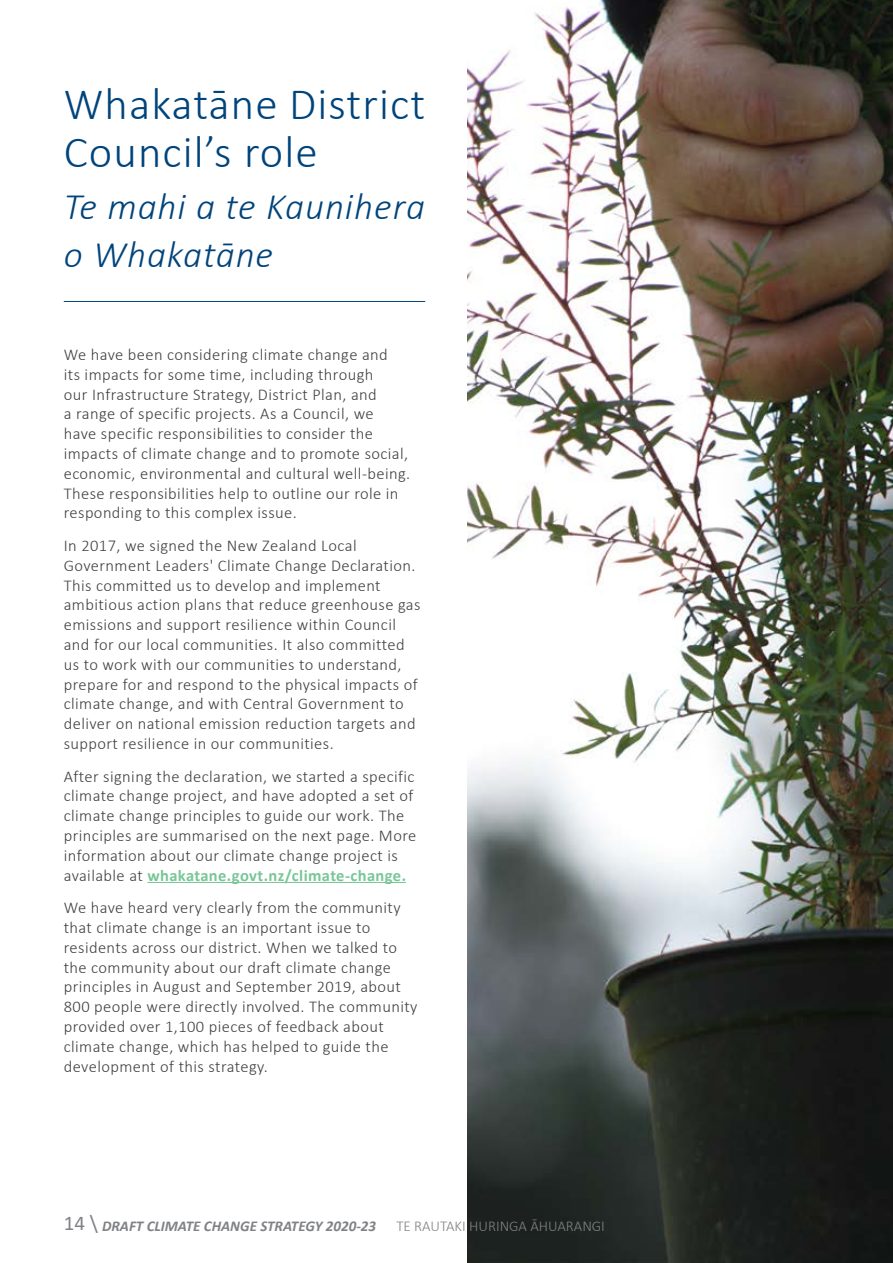
<style>
.page{position:relative;width:893px;height:1263px;background:#fff}
.page>*{position:absolute;margin:0;border:0;box-sizing:border-box;transform-origin:0 0}
.t1{font:300 45px/48px "Calibri";letter-spacing:.025em;color:#00447c}
.t2{font:italic 300 37.5px/48px "Calibri";letter-spacing:.025em;color:#00447c}
.t3{font:21px "Calibri";color:#808285}
.t4{font:300 16.5px/19.8px "Calibri";letter-spacing:.025em;color:#414142}
.t5{font:italic 700 15px "Calibri";color:#808285}
.t6{font:300 15px "Calibri";color:#808285}
.s1{font-weight:700;color:#78c696}
</style>
<div class="page">
<hr style="left:64px;top:301px;width:361px;height:1px;background:#00447c">
<hr style="left:147px;top:882px;width:259px;height:1px;background:#78c696">
<img style="left:468px;top:0;width:425px;height:1263px">
<h1 class="t1" style="left:64px;top:79px;width:363px">Whakatāne District<br>Council’s role</h1>
<h2 class="t2" style="left:64px;top:182px;width:363px">Te mahi a te Kaunihera o Whakatāne</h2>
<p class="t4" style="left:64px;top:344px;width:348px">We have been considering climate change and<br>its impacts for some time, including through<br>our Infrastructure Strategy, District Plan, and<br>a range of specific projects. As a Council, we have specific responsibilities to consider the impacts of climate change and to promote social, economic, environmental and cultural well-being.<br>These responsibilities help to outline our role in responding to this complex issue.</p>
<p class="t4" style="left:64px;top:535px;width:358px">In 2017, we signed the New Zealand Local Government Leaders' Climate Change Declaration.<br>This committed us to develop and implement ambitious action plans that reduce greenhouse gas emissions and support resilience within Council and for our local communities. It also committed us to work with our communities to understand, prepare for and respond to the physical impacts of climate change, and with Central Government to deliver on national emission reduction targets and support resilience in our communities.</p>
<p class="t4" style="left:64px;top:766px;width:354px">After signing the declaration, we started a specific climate change project, and have adopted a set of climate change principles to guide our work. The principles are summarised on the next page. More information about our climate change project is available at <span class="s1">whakatane.govt.nz/climate-change.</span></p>
<p class="t4" style="left:64px;top:898px;width:355px">We have heard very clearly from the community that climate change is an important issue to residents across our district. When we talked to the community about our draft climate change principles in August and September 2019, about 800 people were directly involved. The community provided over 1,100 pieces of feedback about climate change, which has helped to guide the development of this strategy.</p>
<p class="t3" style="left:64px;top:1208px;width:36px">14 \</p>
<p class="t5" style="left:102px;top:1215px;width:276px">DRAFT CLIMATE CHANGE STRATEGY 2020-23</p>
<p class="t6" style="left:396px;top:1217px;width:210px">TE RAUTAKI HURINGA ĀHUARANGI</p>
</div>
